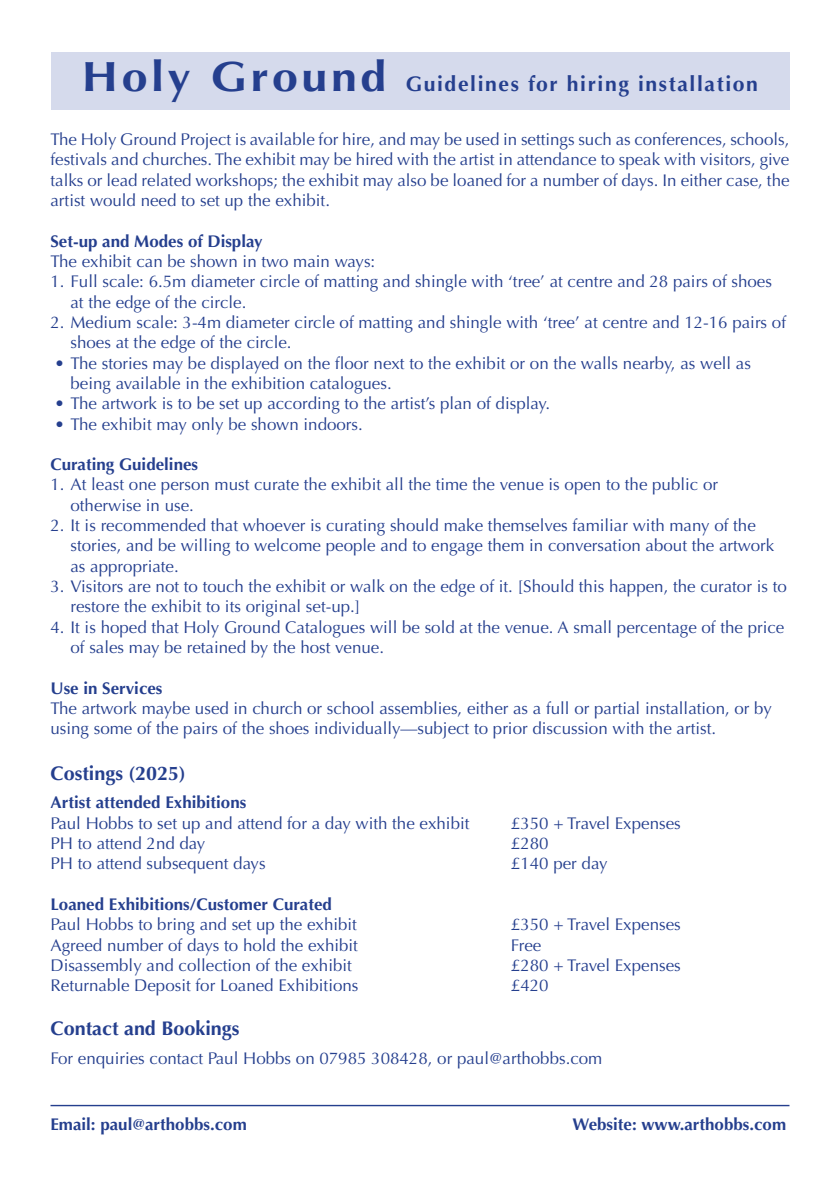
<style>
.page{position:relative;width:840px;height:1191px;background:#fff}
.page>*{position:absolute;margin:0;border:0;box-sizing:border-box;transform-origin:0 0}
.heading_1{font:700 21.2px "Optima";letter-spacing:.075em;color:#253f8e}
.t1{font:700 19.8px "Optima";color:#253f8e}
.Body_Text{font:17px/20.4px "Optima";color:#253f8e}
.heading_2{font:700 17px "Optima";color:#253f8e}
.Body_Text-2{font:700 17px "Optima";color:#253f8e}
.s1{font-size:42.4px}
</style>
<div class="page">
<div style="left:51px;top:52px;width:738px;height:57px;background:#d5daec"></div>
<hr style="left:50px;top:1104px;width:739px;height:2px;background:#253f8e">
<p class="heading_1" style="left:82px;top:72px;width:677px"><span class="s1">Holy Ground</span> Guidelines for hiring installation</p>
<p class="Body_Text" style="left:50px;top:129px;width:740px;text-align:justify">The Holy Ground Project is available for hire, and may be used in settings such as conferences, schools, festivals and churches. The exhibit may be hired with the artist in attendance to speak with visitors, give talks or lead related workshops; the exhibit may also be loaned for a number of days. In either case, the artist would need to set up the exhibit.</p>
<p class="heading_2" style="left:50px;top:231px;width:213px">Set-up and Modes of Display</p>
<p class="Body_Text" style="left:50px;top:251px;width:326px">The exhibit can be shown in two main ways:</p>
<p class="Body_Text" style="left:70px;top:271px;width:702px;text-indent:-20px">1. Full scale: 6.5m diameter circle of matting and shingle with ‘tree’ at centre and 28 pairs of shoes at the edge of the circle.</p>
<p class="Body_Text" style="left:70px;top:312px;width:716px;text-indent:-20px">2. Medium scale: 3-4m diameter circle of matting and shingle with ‘tree’ at centre and 12-16 pairs of shoes at the edge of the circle.</p>
<p class="Body_Text" style="left:70px;top:353px;width:681px;text-indent:-16px">• The stories may be displayed on the floor next to the exhibit or on the walls nearby, as well as being available in the exhibition catalogues.</p>
<p class="Body_Text" style="left:54px;top:393px;width:497px">• The artwork is to be set up according to the artist’s plan of display.</p>
<p class="Body_Text" style="left:54px;top:414px;width:310px">• The exhibit may only be shown indoors.</p>
<p class="heading_2" style="left:50px;top:454px;width:149px">Curating Guidelines</p>
<p class="Body_Text" style="left:70px;top:475px;width:648px;text-indent:-20px">1. At least one person must curate the exhibit all the time the venue is open to the public or otherwise in use.</p>
<p class="Body_Text" style="left:70px;top:515px;width:705px;text-indent:-20px">2. It is recommended that whoever is curating should make themselves familiar with many of the stories, and be willing to welcome people and to engage them in conversation about the artwork as appropriate.</p>
<p class="Body_Text" style="left:70px;top:576px;width:717px;text-indent:-20px">3. Visitors are not to touch the exhibit or walk on the edge of it. [Should this happen, the curator is to restore the exhibit to its original set-up.]</p>
<p class="Body_Text" style="left:70px;top:617px;width:715px;text-indent:-20px">4. It is hoped that Holy Ground Catalogues will be sold at the venue. A small percentage of the price of sales may be retained by the host venue.</p>
<p class="Body_Text-2" style="left:50px;top:678px;width:113px">Use in Services</p>
<p class="Body_Text" style="left:50px;top:698px;width:722px">The artwork maybe used in church or school assemblies, either as a full or partial installation, or by using some of the pairs of the shoes individually—subject to prior discussion with the artist.</p>
<p class="t1" style="left:50px;top:762px;width:137px">Costings (2025)</p>
<p class="heading_2" style="left:50px;top:792px;width:197px">Artist attended Exhibitions</p>
<p class="Body_Text" style="left:50px;top:813px;width:420px">Paul Hobbs to set up and attend for a day with the exhibit</p>
<p class="Body_Text" style="left:510px;top:813px;width:171px">£350 + Travel Expenses</p>
<p class="Body_Text" style="left:50px;top:833px;width:156px">PH to attend 2nd day</p>
<p class="Body_Text" style="left:510px;top:833px;width:39px">£280</p>
<p class="Body_Text" style="left:50px;top:853px;width:216px">PH to attend subsequent days</p>
<p class="Body_Text" style="left:510px;top:853px;width:98px">£140 per day</p>
<p class="heading_2" style="left:50px;top:894px;width:283px">Loaned Exhibitions/Customer Curated</p>
<p class="Body_Text" style="left:50px;top:914px;width:308px">Paul Hobbs to bring and set up the exhibit</p>
<p class="Body_Text" style="left:510px;top:914px;width:171px">£350 + Travel Expenses</p>
<p class="Body_Text" style="left:50px;top:935px;width:309px">Agreed number of days to hold the exhibit</p>
<p class="Body_Text" style="left:510px;top:935px;width:32px">Free</p>
<p class="Body_Text" style="left:50px;top:955px;width:303px">Disassembly and collection of the exhibit</p>
<p class="Body_Text" style="left:510px;top:955px;width:171px">£280 + Travel Expenses</p>
<p class="Body_Text" style="left:50px;top:975px;width:309px">Returnable Deposit for Loaned Exhibitions</p>
<p class="Body_Text" style="left:510px;top:975px;width:39px">£420</p>
<p class="t1" style="left:50px;top:1017px;width:190px">Contact and Bookings</p>
<p class="Body_Text" style="left:50px;top:1047px;width:553px">For enquiries contact Paul Hobbs on 07985 308428, or paul@arthobbs.com</p>
<p class="heading_2" style="left:50px;top:1114px;width:198px">Email: paul@arthobbs.com</p>
<p class="heading_2" style="left:572px;top:1114px;width:215px">Website: www.arthobbs.com</p>
</div>
